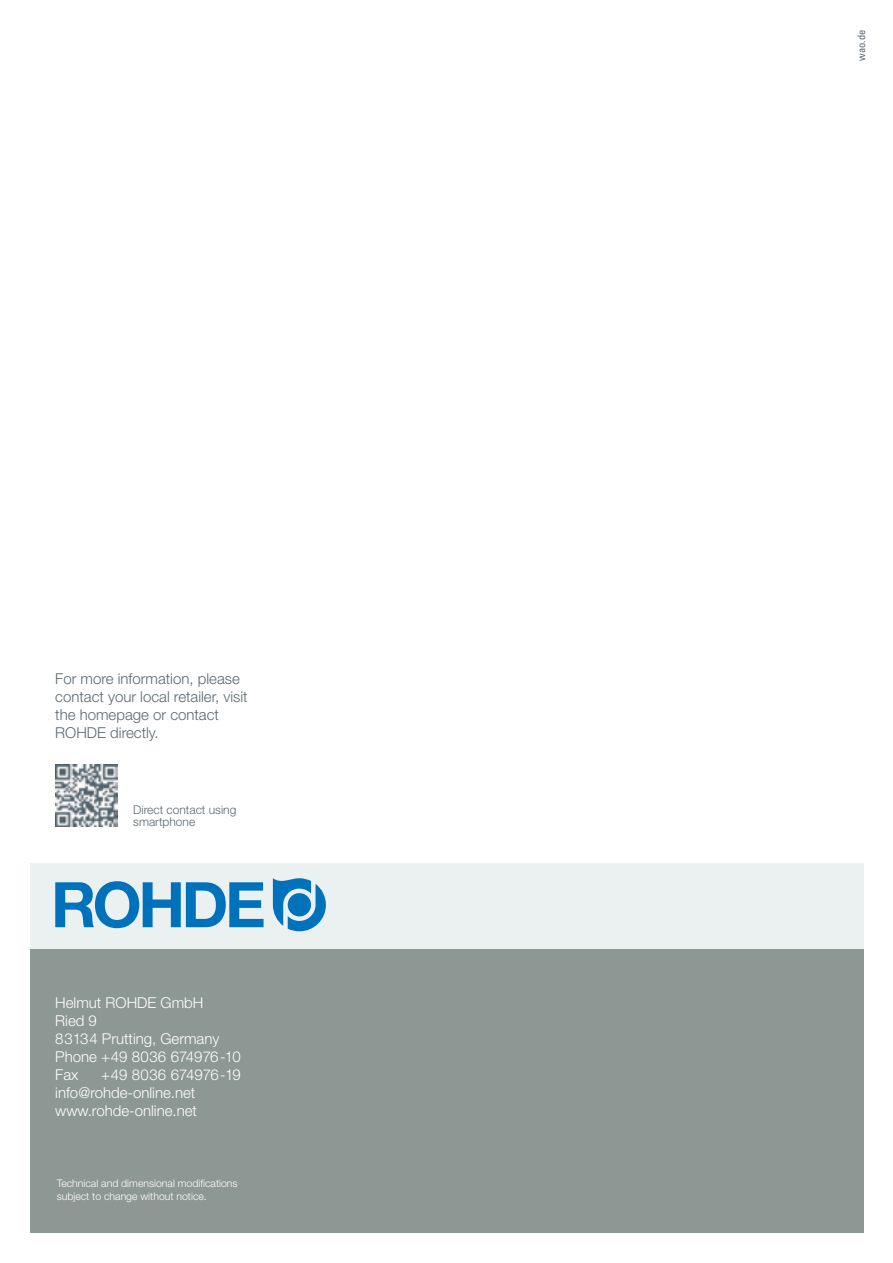
<style>
.page{position:relative;width:893px;height:1263px;background:#fff}
.page>*{position:absolute;margin:0;border:0;box-sizing:border-box;transform-origin:0 0}
.t1{font:300 15px/18px "Helvetica Neue CE";color:#fff}
.t2{font:300 15px/18px "Helvetica Neue CE";color:#5a676e}
.t3{font:300 12px/12px "Helvetica Neue CE";color:#5a676e}
.t4{font:300 10.5px/12.6px "Helvetica Neue CE";color:#fff}
.t5{font:condensed 10.5px "Univers";color:#5a676e}
</style>
<div class="page">
<div style="left:30px;top:948px;width:833px;height:285px;background:#8d9793"></div>
<div style="left:30px;top:863px;width:833px;height:85px;background:#ebf0f0"></div>
<svg style="left:273px;top:878px;width:53px;height:53px"></svg>
<div style="left:288px;top:893px;width:23px;height:23px;background:#0072bc;border-radius:50%"></div>
<svg style="left:55px;top:881px;width:209px;height:47px"></svg>
<img style="left:55px;top:764px;width:63px;height:62px">
<p class="t2" style="left:55px;top:670px;width:194px">For more information, please contact your local retailer, visit the homepage or contact<br>ROHDE directly.</p>
<p class="t3" style="left:133px;top:804px;width:105px">Direct contact using smartphone</p>
<p class="t1" style="left:55px;top:994px;width:187px">Helmut ROHDE GmbH<br>Ried 9<br>83134 Prutting, Germany<br>Phone +49 8036 674976-10<br>Fax</p>
<p class="t1" style="left:55px;top:1066px;width:187px;text-indent:46px">+49 8036 674976-19 info@rohde-online.net www.rohde-online.net</p>
<p class="t4" style="left:57px;top:1177px;width:182px">Technical and dimensional modifications subject to change without notice.</p>
<p class="t5" style="left:855px;top:61px;width:32px;rotate:-90deg">wao.de</p>
</div>
